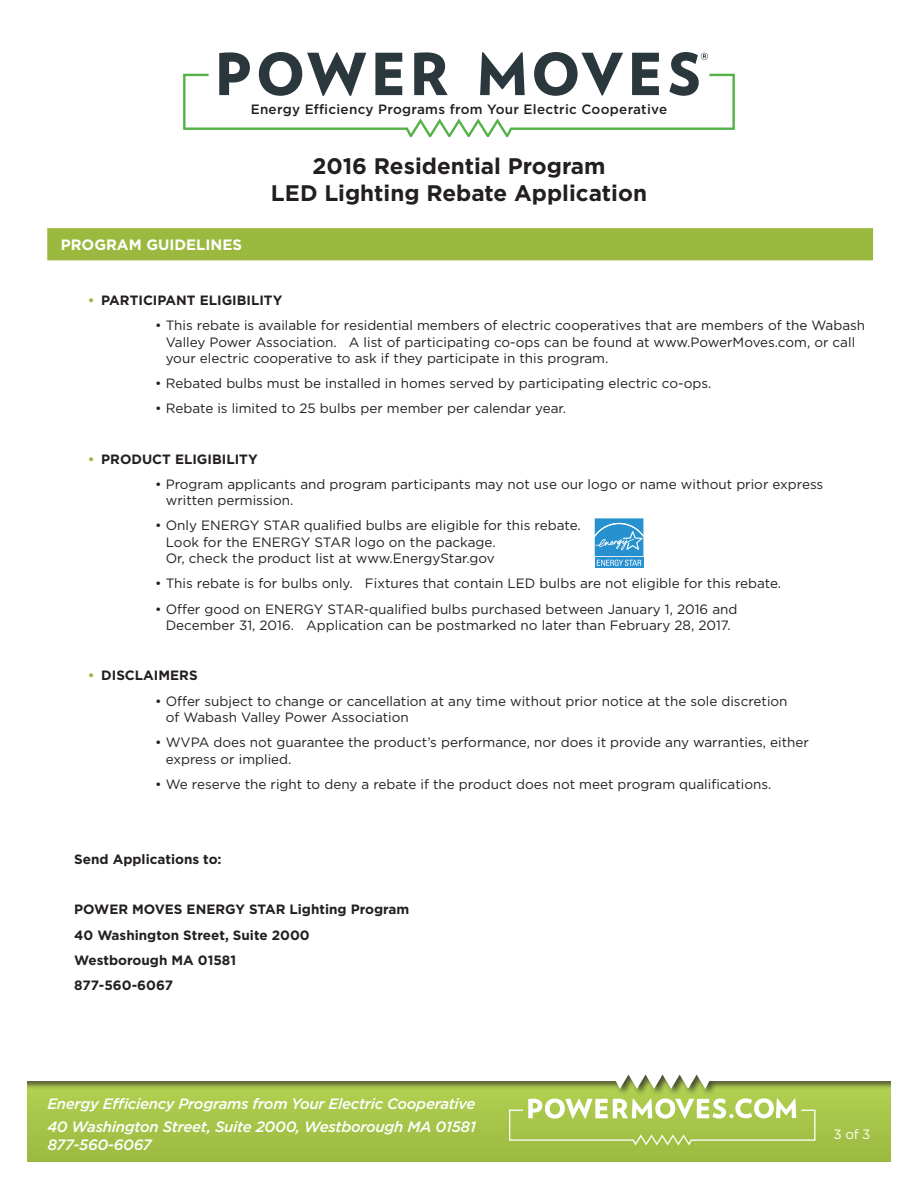
<style>
.page{position:relative;width:918px;height:1188px;background:#fff}
.page>*{position:absolute;margin:0;border:0;box-sizing:border-box;transform-origin:0 0}
.t1{font:700 22.5px/27px "Gotham";color:#231f20;text-align:center}
.t2{font:italic 500 15px/23.4px "Gotham";letter-spacing:-.02em;color:#fff}
.t3{font:700 15px "Gotham";color:#fff}
.t4{font:13.5px/16.5px "Gotham";color:#231f20}
.t5{font:700 13.5px/25.2px "Gotham";color:#231f20}
.t6{font:500 13.5px "Gotham";letter-spacing:.02em;color:#231f20}
.t7{font:13.5px "Gotham";color:#fff}
.s1{color:#9bb93f}
</style>
<div class="page">
<div style="left:27px;top:1076px;width:864px;height:86px;background:#a4c247"></div>
<div style="left:0;top:1047px;width:918px;height:50px;background:#afcf50"></div>
<svg style="left:27px;top:1065px;width:864px;height:24px;background:#d6ddc1"></svg>
<div style="left:891px;top:1050px;width:27px;height:138px;background:#fff"></div>
<div style="left:0;top:1050px;width:27px;height:138px;background:#fff"></div>
<svg style="left:509px;top:1098px;width:307px;height:48px"></svg>
<svg style="left:183px;top:52px;width:552px;height:85px"></svg>
<div style="left:0;top:1038px;width:918px;height:27px;background:#fff"></div>
<div style="left:47px;top:228px;width:826px;height:32px;background:#9bb93f"></div>
<div style="left:595px;top:557px;width:48px;height:11px;background:#2790cf"></div>
<svg style="left:595px;top:518px;width:48px;height:48px;background:#4da3d7"></svg>
<p class="t6" style="left:251px;top:101px;width:418px">Energy Efficiency Programs from Your Electric Cooperative</p>
<p class="t3" style="left:61px;top:236px;width:183px">PROGRAM GUIDELINES</p>
<h1 class="t1" style="left:271px;top:151px;width:378px">2016 Residential Program<br>LED Lighting Rebate Application</h1>
<p class="t5" style="left:88px;top:287px;width:196px"><span class="s1">•</span> PARTICIPANT ELIGIBILITY</p>
<p class="t4" style="left:166px;top:317px;width:701px;text-indent:-11px">• This rebate is available for residential members of electric cooperatives that are members of the Wabash<br>Valley Power Association. A list of participating co-ops can be found at www.PowerMoves.com, or call your electric cooperative to ask if they participate in this program.</p>
<p class="t4" style="left:155px;top:375px;width:558px">• Rebated bulbs must be installed in homes served by participating electric co-ops.</p>
<p class="t4" style="left:155px;top:400px;width:412px">• Rebate is limited to 25 bulbs per member per calendar year.</p>
<p class="t5" style="left:88px;top:446px;width:171px"><span class="s1">•</span> PRODUCT ELIGIBILITY</p>
<p class="t4" style="left:166px;top:475px;width:659px;text-indent:-11px">• Program applicants and program participants may not use our logo or name without prior express written permission.</p>
<p class="t4" style="left:166px;top:517px;width:417px;text-indent:-11px">• Only ENERGY STAR qualified bulbs are eligible for this rebate.<br>Look for the ENERGY STAR logo on the package.<br>Or, check the product list at www.EnergyStar.gov</p>
<p class="t4" style="left:155px;top:575px;width:628px">• This rebate is for bulbs only. Fixtures that contain LED bulbs are not eligible for this rebate.</p>
<p class="t4" style="left:155px;top:600px;width:584px;text-align:center">• Offer good on ENERGY STAR-qualified bulbs purchased between January 1, 2016 and<br>December 31, 2016. Application can be postmarked no later than February 28, 2017.</p>
<p class="t5" style="left:88px;top:663px;width:111px"><span class="s1">•</span> DISCLAIMERS</p>
<p class="t4" style="left:166px;top:692px;width:623px;text-indent:-11px">• Offer subject to change or cancellation at any time without prior notice at the sole discretion of Wabash Valley Power Association</p>
<p class="t4" style="left:166px;top:734px;width:645px;text-indent:-11px">• WVPA does not guarantee the product’s performance, nor does it provide any warranties, either express or implied.</p>
<p class="t4" style="left:155px;top:776px;width:618px">• We reserve the right to deny a rebate if the product does not meet program qualifications.</p>
<p class="t5" style="left:74px;top:846px;width:149px">Send Applications to:</p>
<p class="t5" style="left:74px;top:897px;width:337px">POWER MOVES ENERGY STAR Lighting Program<br>40 Washington Street, Suite 2000<br>Westborough MA 01581<br>877-560-6067</p>
<p class="t2" style="left:47px;top:1092px;width:430px">Energy Efficiency Programs from Your Electric Cooperative<br>40 Washington Street, Suite 2000, Westborough MA 01581</p>
<p class="t2" style="left:47px;top:1133px;width:106px">877-560-6067</p>
<p class="t7" style="left:834px;top:1126px;width:38px">3 of 3</p>
</div>
